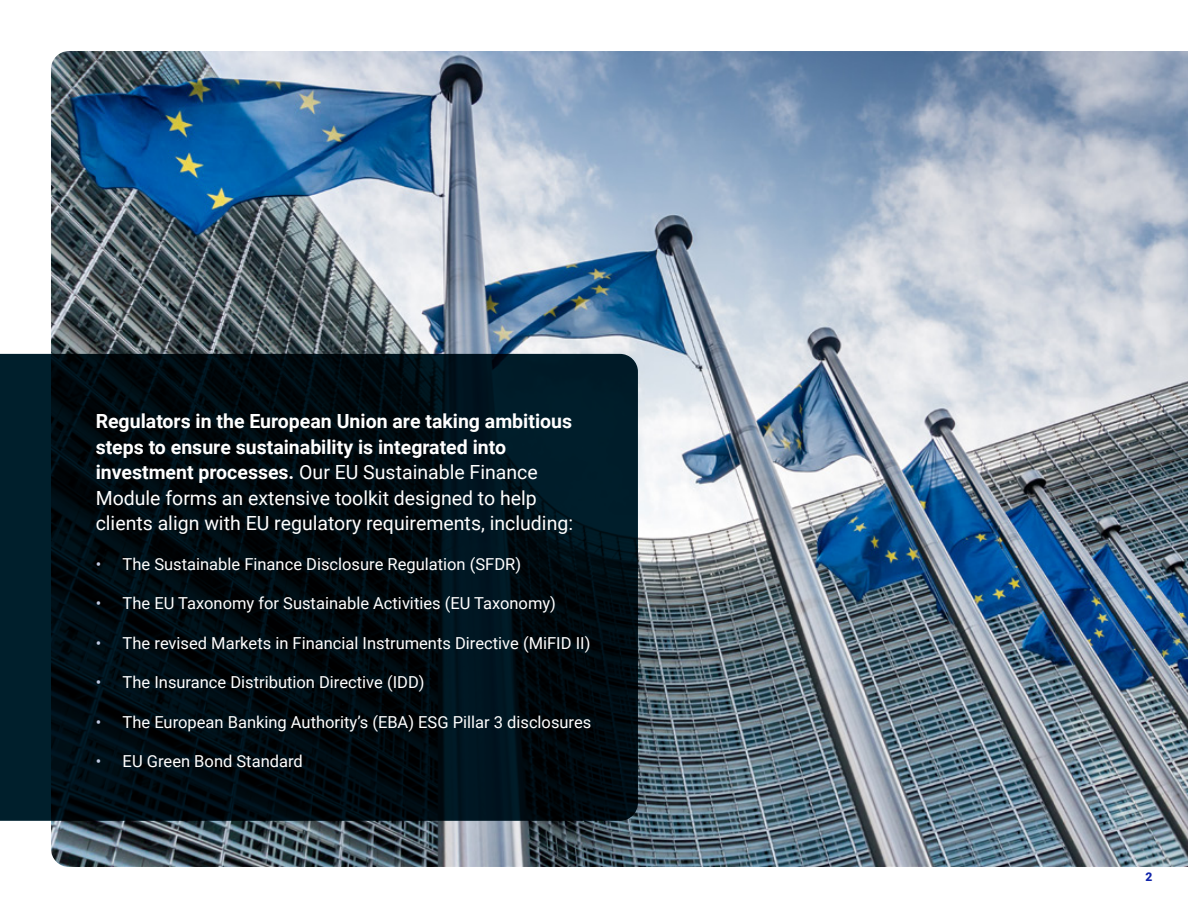
<style>
.page{position:relative;width:1188px;height:918px;background:#fff}
.page>*{position:absolute;margin:0;border:0;box-sizing:border-box;transform-origin:0 0}
.t1{font:19.5px/25.5px "Roboto";color:#fff}
.t2{font:16.5px "Roboto";color:#fff}
.t3{font:900 12px "Roboto";color:#1225aa}
.s1{font-weight:700}
.s2{color:#bec9e2}
</style>
<div class="page">
<img style="left:51px;top:51px;width:1137px;height:816px">
<svg style="left:0;top:354px;width:638px;height:467px"></svg>
<p class="t1" style="left:96px;top:408px;width:479px"><span class="s1">Regulators in the European Union are taking ambitious steps to ensure sustainability is integrated into investment processes.</span> Our EU Sustainable Finance Module forms an extensive toolkit designed to help clients align with EU regulatory requirements, including:</p>
<p class="t2" style="left:96px;top:552px;width:427px"><span class="s2">•</span> The Sustainable Finance Disclosure Regulation (SFDR)</p>
<p class="t2" style="left:96px;top:592px;width:462px"><span class="s2">•</span> The EU Taxonomy for Sustainable Activities (EU Taxonomy)</p>
<p class="t2" style="left:96px;top:631px;width:496px"><span class="s2">•</span> The revised Markets in Financial Instruments Directive (MiFID II)</p>
<p class="t2" style="left:96px;top:671px;width:330px"><span class="s2">•</span> The Insurance Distribution Directive (IDD)</p>
<p class="t2" style="left:96px;top:710px;width:497px"><span class="s2">•</span> The European Banking Authority’s (EBA) ESG Pillar 3 disclosures</p>
<p class="t2" style="left:96px;top:750px;width:209px"><span class="s2">•</span> EU Green Bond Standard</p>
<p class="t3" style="left:1146px;top:869px;width:8px">2</p>
</div>
